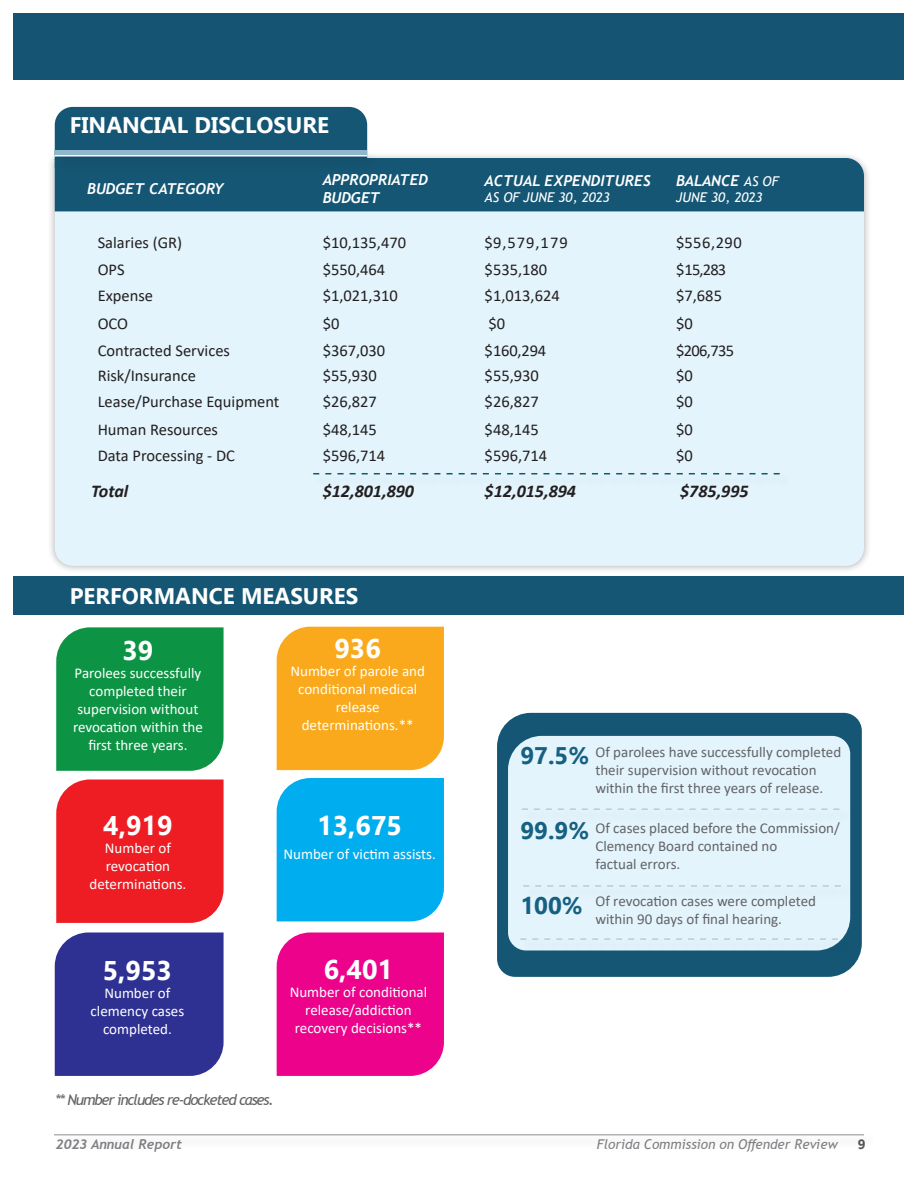
<style>
.page{position:relative;width:918px;height:1188px;background:#fff}
.page>*{position:absolute;margin:0;border:0;box-sizing:border-box;transform-origin:0 0}
.t1{font:700 27px "Ebrima";color:#fff}
.t2{font:700 24px "Ebrima";color:#166081}
.t3{font:700 22.5px "Ebrima";color:#fff}
.t4{font:italic 700 18px "Calibri";color:#231f20}
.t5{font:16.5px "Calibri";color:#231f20}
.t6{font:15px/18px "Calibri";color:#fff;text-align:center}
.t7{font:15px/18px "Calibri";color:#636366}
.t8{font:italic 700 15px "Trebuchet";color:#fff}
.t9{font:italic 15px "Trebuchet MS";letter-spacing:-.075em;color:#636366}
.t10{font:italic 13.5px "Trebuchet MS";color:#808285}
.t11{font:italic 13.5px "Trebuchet MS";color:#fff}
.t12{font:italic 700 13.5px "Trebuchet";color:#808285}
.t13{font:700 13.5px "Ebrima";color:#57585a}
.s1{font-family:"Trebuchet MS";font-weight:400;font-size:13.5px}
</style>
<div class="page">
<div style="left:14px;top:14px;width:890px;height:66px;background:#155573"></div>
<div style="left:54px;top:1132px;width:824px;height:18px;background:#fbfbfb"></div>
<hr style="left:54px;top:1134px;width:810px;height:2px;background:#b2b3b7">
<div style="left:14px;top:576px;width:890px;height:38px;background:#145674"></div>
<div style="left:47px;top:152px;width:825px;height:422px;background:#231f20;opacity:.36"></div>
<div style="left:55px;top:211px;width:809px;height:355px;background:#e3f4fc"></div>
<svg style="left:55px;top:107px;width:809px;height:104px"></svg>
<div style="left:313px;top:472px;width:481px;height:17px;background:#e1f2fa"></div>
<svg style="left:313px;top:473px;width:467px;height:1px"></svg>
<div style="left:56px;top:627px;width:168px;height:144px;background:#0d9344"></div>
<div style="left:56px;top:779px;width:168px;height:144px;background:#ee1d23"></div>
<div style="left:55px;top:932px;width:169px;height:144px;background:#2e3092"></div>
<div style="left:277px;top:627px;width:167px;height:143px;background:#f9a91b"></div>
<div style="left:277px;top:778px;width:167px;height:143px;background:#00aeef"></div>
<div style="left:277px;top:932px;width:167px;height:144px;background:#ed028c"></div>
<svg style="left:497px;top:713px;width:365px;height:264px;background:#1c5c79"></svg>
<div style="left:508px;top:736px;width:342px;height:214px;background:#e3f4fc"></div>
<div style="left:523px;top:884px;width:332px;height:17px;background:#e1f2fa"></div>
<svg style="left:523px;top:885px;width:318px;height:2px"></svg>
<div style="left:520px;top:937px;width:332px;height:18px;background:#231f20;opacity:.2"></div>
<svg style="left:520px;top:938px;width:318px;height:2px"></svg>
<div style="left:521px;top:807px;width:333px;height:18px;background:#e1f2fa"></div>
<svg style="left:522px;top:808px;width:317px;height:2px"></svg>
<hr style="left:55px;top:151px;width:312px;height:4px;background:#8fb8cd">
<div style="left:54px;top:154px;width:327px;height:17px;background:#145370"></div>
<hr style="left:55px;top:155px;width:312px;height:2px;background:#fff">
<p class="t3" style="left:70px;top:108px;width:261px">FINANCIAL DISCLOSURE</p>
<p class="t8" style="left:87px;top:179px;width:139px">BUDGET CATEGORY</p>
<p class="t8" style="left:323px;top:170px;width:107px">APPROPRIATED</p>
<p class="t8" style="left:323px;top:188px;width:59px">BUDGET</p>
<p class="t8" style="left:485px;top:171px;width:167px">ACTUAL EXPENDITURES</p>
<p class="t11" style="left:485px;top:189px;width:127px">AS OF JUNE 30, 2023</p>
<p class="t8" style="left:676px;top:171px;width:104px">BALANCE <span class="s1">AS OF</span></p>
<p class="t11" style="left:676px;top:189px;width:88px">JUNE 30, 2023</p>
<p class="t5" style="left:98px;top:232px;width:86px">Salaries (GR)</p>
<p class="t5" style="left:323px;top:232px;width:85px">$10,135,470</p>
<p class="t5" style="left:485px;top:232px;width:85px">$9,579,179</p>
<p class="t5" style="left:676px;top:232px;width:67px">$556,290</p>
<p class="t5" style="left:98px;top:258px;width:29px">OPS</p>
<p class="t5" style="left:323px;top:258px;width:64px">$550,464</p>
<p class="t5" style="left:485px;top:258px;width:64px">$535,180</p>
<p class="t5" style="left:676px;top:258px;width:52px">$15,283</p>
<p class="t5" style="left:98px;top:284px;width:57px">Expense</p>
<p class="t5" style="left:323px;top:284px;width:77px">$1,021,310</p>
<p class="t5" style="left:485px;top:284px;width:77px">$1,013,624</p>
<p class="t5" style="left:676px;top:284px;width:47px">$7,685</p>
<p class="t5" style="left:98px;top:312px;width:32px">OCO</p>
<p class="t5" style="left:323px;top:312px;width:18px">$0</p>
<p class="t5" style="left:488px;top:312px;width:18px">$0</p>
<p class="t5" style="left:676px;top:312px;width:18px">$0</p>
<p class="t5" style="left:98px;top:339px;width:134px">Contracted Services</p>
<p class="t5" style="left:323px;top:339px;width:64px">$367,030</p>
<p class="t5" style="left:485px;top:339px;width:63px">$160,294</p>
<p class="t5" style="left:676px;top:339px;width:60px">$206,735</p>
<p class="t5" style="left:98px;top:364px;width:100px">Risk/Insurance</p>
<p class="t5" style="left:323px;top:364px;width:56px">$55,930</p>
<p class="t5" style="left:485px;top:364px;width:56px">$55,930</p>
<p class="t5" style="left:676px;top:364px;width:18px">$0</p>
<p class="t5" style="left:98px;top:391px;width:183px">Lease/Purchase Equipment</p>
<p class="t5" style="left:323px;top:391px;width:56px">$26,827</p>
<p class="t5" style="left:485px;top:391px;width:56px">$26,827</p>
<p class="t5" style="left:676px;top:391px;width:18px">$0</p>
<p class="t5" style="left:98px;top:418px;width:122px">Human Resources</p>
<p class="t5" style="left:323px;top:418px;width:56px">$48,145</p>
<p class="t5" style="left:485px;top:418px;width:56px">$48,145</p>
<p class="t5" style="left:676px;top:418px;width:18px">$0</p>
<p class="t5" style="left:98px;top:445px;width:139px">Data Processing - DC</p>
<p class="t5" style="left:323px;top:445px;width:64px">$596,714</p>
<p class="t5" style="left:485px;top:445px;width:64px">$596,714</p>
<p class="t5" style="left:676px;top:445px;width:18px">$0</p>
<p class="t4" style="left:91px;top:478px;width:39px">Total</p>
<p class="t4" style="left:323px;top:478px;width:93px">$12,801,890</p>
<p class="t4" style="left:485px;top:478px;width:93px">$12,015,894</p>
<p class="t4" style="left:680px;top:478px;width:70px">$785,995</p>
<p class="t3" style="left:70px;top:578px;width:290px">PERFORMANCE MEASURES</p>
<p class="t1" style="left:122px;top:629px;width:33px">39</p>
<p class="t6" style="left:73px;top:663px;width:131px">Parolees successfully completed their supervision without revocation within the first three years.</p>
<p class="t1" style="left:103px;top:804px;width:71px">4,919</p>
<p class="t6" style="left:105px;top:838px;width:67px">Number of</p>
<p class="t6" style="left:106px;top:856px;width:66px">revocation</p>
<p class="t6" style="left:89px;top:874px;width:98px">determinations.</p>
<p class="t1" style="left:334px;top:627px;width:48px">936</p>
<p class="t6" style="left:290px;top:661px;width:136px">Number of parole and conditional medical</p>
<p class="t6" style="left:336px;top:697px;width:45px">release</p>
<p class="t6" style="left:302px;top:715px;width:113px">determinations.**</p>
<p class="t1" style="left:317px;top:804px;width:86px">13,675</p>
<p class="t6" style="left:283px;top:845px;width:154px">Number of victim assists.</p>
<p class="t1" style="left:103px;top:949px;width:71px">5,953</p>
<p class="t6" style="left:104px;top:983px;width:67px">Number of</p>
<p class="t6" style="left:91px;top:1001px;width:95px">clemency cases</p>
<p class="t6" style="left:103px;top:1019px;width:70px">completed.</p>
<p class="t1" style="left:324px;top:948px;width:71px">6,401</p>
<p class="t6" style="left:290px;top:983px;width:139px">Number of conditional release/addiction recovery decisions**</p>
<p class="t9" style="left:55px;top:1091px;width:220px">** Number includes re-docketed cases.</p>
<p class="t7" style="left:595px;top:742px;width:247px">Of parolees have successfully completed their supervision without revocation within the first three years of release.</p>
<p class="t7" style="left:595px;top:818px;width:246px">Of cases placed before the Commission/<br>Clemency Board contained no<br>factual errors.</p>
<p class="t7" style="left:595px;top:891px;width:222px">Of revocation cases were completed within 90 days of final hearing.</p>
<p class="t2" style="left:520px;top:736px;width:70px">97.5%</p>
<p class="t2" style="left:520px;top:811px;width:70px">99.9%</p>
<p class="t2" style="left:520px;top:886px;width:64px">100%</p>
<p class="t12" style="left:56px;top:1136px;width:128px">2023 Annual Report</p>
<p class="t10" style="left:597px;top:1136px;width:242px">Florida Commission on Offender Review</p>
<p class="t13" style="left:858px;top:1134px;width:9px">9</p>
</div>
